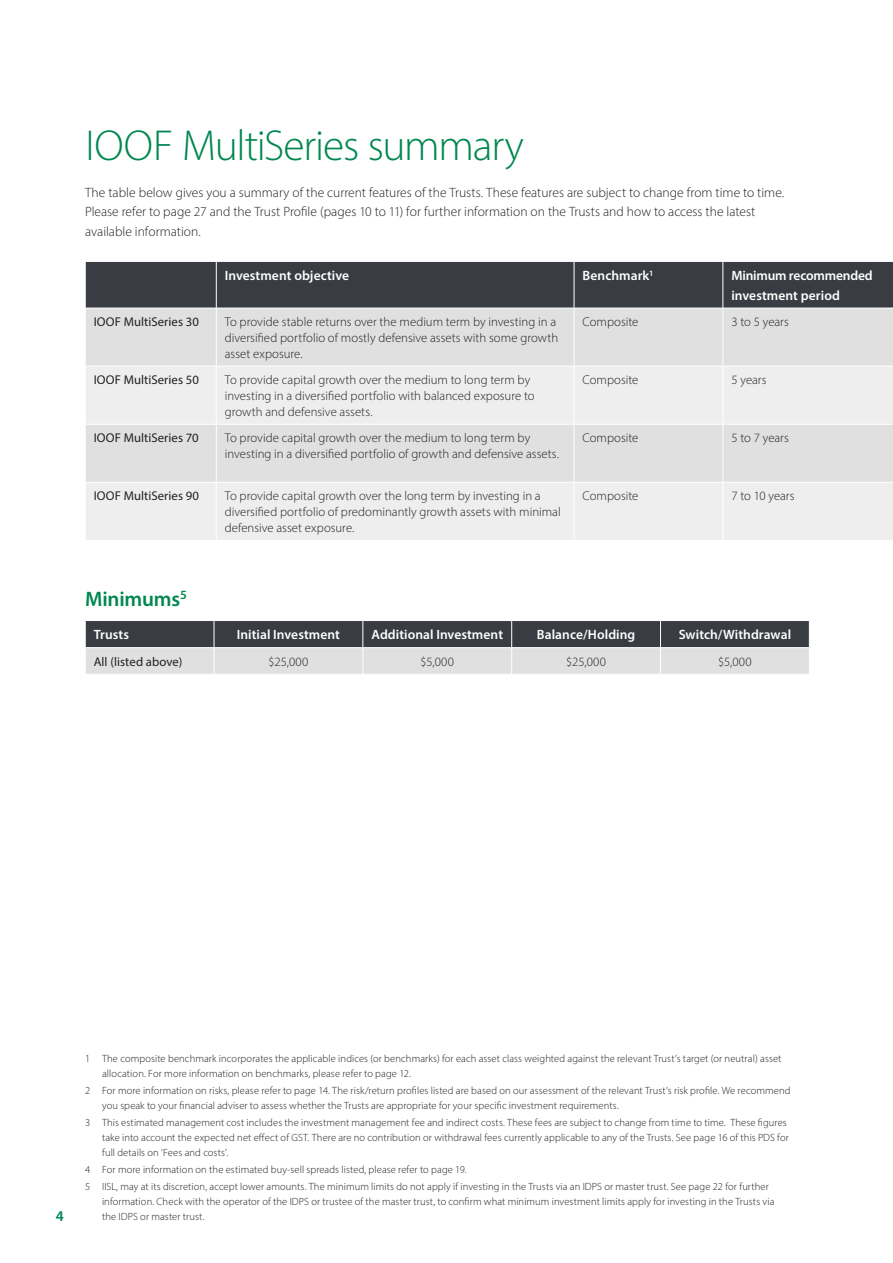
<style>
.page{position:relative;width:893px;height:1263px;background:#fff}
.page>*{position:absolute;margin:0;border:0;box-sizing:border-box;transform-origin:0 0}
._00_Main_Header{font:300 43.5px "Myriad Pro";letter-spacing:-.03em;color:#008751}
._01_Subhead_1{font:600 21px "Myriad Pro";letter-spacing:-.01em;color:#008751}
.t1{font:600 15px "Myriad Pro";color:#008751}
._07_Body_Text{font:300 13.5px/19.5px "Myriad Pro";color:#231f20}
._00_Table_Header{font:600 13.5px/19.5px "Myriad Pro";letter-spacing:.005em;color:#fff}
._03_Table_Body_Text{font:300 12.75px/15.8px "Myriad Pro";color:#231f20}
._02_Table_Subhead_2{font:12.75px "Myriad Pro";letter-spacing:.005em;color:#231f20}
._01_Footnotes{font:300 10.5px/15px "Myriad Pro";letter-spacing:.01em;color:#231f20}
</style>
<div class="page">
<div style="left:86px;top:262px;width:807px;height:46px;background:#393c43"></div>
<div style="left:86px;top:309px;width:807px;height:57px;background:#e1e0e0"></div>
<svg style="left:86px;top:367px;width:807px;height:173px;background:#e9e9ea"></svg>
<hr style="left:216px;top:262px;width:1px;height:46px;background:#fff">
<hr style="left:574px;top:262px;width:1px;height:46px;background:#fff">
<hr style="left:723px;top:262px;width:1px;height:46px;background:#fff">
<hr style="left:216px;top:308px;width:1px;height:58px;background:#fff">
<hr style="left:574px;top:308px;width:1px;height:58px;background:#fff">
<hr style="left:723px;top:308px;width:1px;height:58px;background:#fff">
<hr style="left:216px;top:366px;width:1px;height:58px;background:#fff">
<hr style="left:574px;top:366px;width:1px;height:58px;background:#fff">
<hr style="left:723px;top:366px;width:1px;height:58px;background:#fff">
<hr style="left:216px;top:424px;width:1px;height:58px;background:#fff">
<hr style="left:574px;top:424px;width:1px;height:58px;background:#fff">
<hr style="left:723px;top:424px;width:1px;height:58px;background:#fff">
<hr style="left:85px;top:482px;width:131px;height:1px;background:#fff">
<hr style="left:216px;top:482px;width:358px;height:1px;background:#fff">
<hr style="left:216px;top:482px;width:1px;height:58px;background:#fff">
<hr style="left:574px;top:482px;width:149px;height:1px;background:#fff">
<hr style="left:574px;top:482px;width:1px;height:58px;background:#fff">
<hr style="left:723px;top:482px;width:170px;height:1px;background:#fff">
<hr style="left:723px;top:482px;width:1px;height:58px;background:#fff">
<hr style="left:85px;top:424px;width:131px;height:1px;background:#fff">
<hr style="left:216px;top:424px;width:358px;height:1px;background:#fff">
<hr style="left:574px;top:424px;width:149px;height:1px;background:#fff">
<hr style="left:723px;top:424px;width:170px;height:1px;background:#fff">
<svg style="left:85px;top:620px;width:725px;height:54px;background:#929396"></svg>
<p class="_00_Main_Header" style="left:85px;top:120px;width:440px">IOOF MultiSeries summary</p>
<p class="_07_Body_Text" style="left:85px;top:182px;width:701px">The table below gives you a summary of the current features of the Trusts. These features are subject to change from time to time.<br>Please refer to page 27 and the Trust Profile (pages 10 to 11) for further information on the Trusts and how to access the latest available information.</p>
<p class="_00_Table_Header" style="left:225px;top:265px;width:126px">Investment objective</p>
<p class="_00_Table_Header" style="left:583px;top:265px;width:73px">Benchmark<sup>1</sup></p>
<p class="_00_Table_Header" style="left:731px;top:265px;width:143px">Minimum recommended investment period</p>
<p class="_02_Table_Subhead_2" style="left:94px;top:314px;width:107px">IOOF MultiSeries 30</p>
<p class="_03_Table_Body_Text" style="left:225px;top:314px;width:335px">To provide stable returns over the medium term by investing in a diversified portfolio of mostly defensive assets with some growth asset exposure.</p>
<p class="_03_Table_Body_Text" style="left:583px;top:314px;width:57px">Composite</p>
<p class="_03_Table_Body_Text" style="left:731px;top:314px;width:59px">3 to 5 years</p>
<p class="_02_Table_Subhead_2" style="left:94px;top:372px;width:107px">IOOF MultiSeries 50</p>
<p class="_03_Table_Body_Text" style="left:225px;top:372px;width:311px">To provide capital growth over the medium to long term by investing in a diversified portfolio with balanced exposure to growth and defensive assets.</p>
<p class="_03_Table_Body_Text" style="left:583px;top:372px;width:57px">Composite</p>
<p class="_03_Table_Body_Text" style="left:731px;top:372px;width:37px">5 years</p>
<p class="_02_Table_Subhead_2" style="left:94px;top:430px;width:106px">IOOF MultiSeries 70</p>
<p class="_03_Table_Body_Text" style="left:225px;top:430px;width:336px">To provide capital growth over the medium to long term by investing in a diversified portfolio of growth and defensive assets.</p>
<p class="_03_Table_Body_Text" style="left:583px;top:430px;width:57px">Composite</p>
<p class="_03_Table_Body_Text" style="left:731px;top:430px;width:59px">5 to 7 years</p>
<p class="_02_Table_Subhead_2" style="left:94px;top:488px;width:107px">IOOF MultiSeries 90</p>
<p class="_03_Table_Body_Text" style="left:225px;top:488px;width:337px">To provide capital growth over the long term by investing in a diversified portfolio of predominantly growth assets with minimal defensive asset exposure.</p>
<p class="_03_Table_Body_Text" style="left:583px;top:488px;width:57px">Composite</p>
<p class="_03_Table_Body_Text" style="left:731px;top:488px;width:65px">7 to 10 years</p>
<p class="_01_Subhead_1" style="left:85px;top:585px;width:103px">Minimums<sup>5</sup></p>
<p class="_00_Table_Header" style="left:94px;top:624px;width:37px">Trusts</p>
<p class="_00_Table_Header" style="left:237px;top:624px;width:105px">Initial Investment</p>
<p class="_00_Table_Header" style="left:371px;top:624px;width:133px">Additional Investment</p>
<p class="_00_Table_Header" style="left:537px;top:624px;width:100px">Balance/Holding</p>
<p class="_00_Table_Header" style="left:679px;top:624px;width:114px">Switch/Withdrawal</p>
<p class="_02_Table_Subhead_2" style="left:94px;top:654px;width:90px">All (listed above)</p>
<p class="_03_Table_Body_Text" style="left:269px;top:653px;width:41px">$25,000</p>
<p class="_03_Table_Body_Text" style="left:421px;top:653px;width:35px">$5,000</p>
<p class="_03_Table_Body_Text" style="left:566px;top:653px;width:41px">$25,000</p>
<p class="_03_Table_Body_Text" style="left:718px;top:653px;width:35px">$5,000</p>
<h3 class="t1" style="left:56px;top:1206px;width:10px">4</h3>
<p class="_01_Footnotes" style="left:102px;top:1051px;width:681px;text-indent:-17px">1 The composite benchmark incorporates the applicable indices (or benchmarks) for each asset class weighted against the relevant Trust’s target (or neutral) asset allocation. For more information on benchmarks, please refer to page 12.</p>
<p class="_01_Footnotes" style="left:102px;top:1083px;width:690px;text-indent:-17px">2 For more information on risks, please refer to page 14. The risk/return profiles listed are based on our assessment of the relevant Trust’s risk profile. We recommend you speak to your financial adviser to assess whether the Trusts are appropriate for your specific investment requirements.</p>
<p class="_01_Footnotes" style="left:102px;top:1115px;width:688px;text-indent:-17px">3 This estimated management cost includes the investment management fee and indirect costs. These fees are subject to change from time to time. These figures take into account the expected net effect of GST. There are no contribution or withdrawal fees currently applicable to any of the Trusts. See page 16 of this PDS for full details on ‘Fees and costs'.</p>
<p class="_01_Footnotes" style="left:85px;top:1162px;width:383px">4 For more information on the estimated buy-sell spreads listed, please refer to page 19.</p>
<p class="_01_Footnotes" style="left:102px;top:1179px;width:674px;text-indent:-17px">5 IISL, may at its discretion, accept lower amounts. The minimum limits do not apply if investing in the Trusts via an IDPS or master trust. See page 22 for further information. Check with the operator of the IDPS or trustee of the master trust, to confirm what minimum investment limits apply for investing in the Trusts via the IDPS or master trust.</p>
</div>
